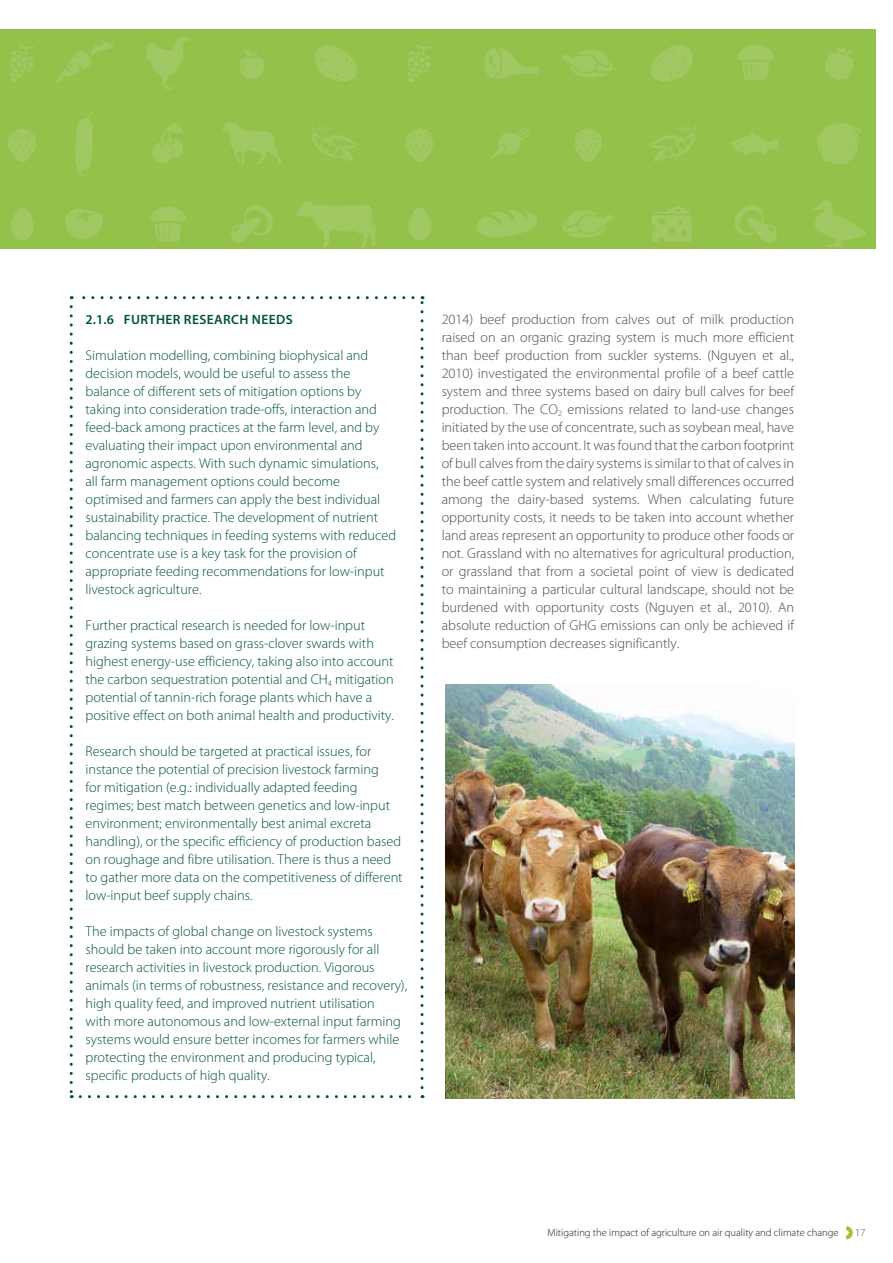
<style>
.page{position:relative;width:893px;height:1263px;background:#fff}
.page>*{position:absolute;margin:0;border:0;box-sizing:border-box;transform-origin:0 0}
.t1{font:300 14.25px/18px "Myriad Pro";color:#00562f}
.t2{font:300 14.25px/18px "Myriad Pro";color:#4a4a49;text-align:justify}
.t3{font:600 13.5px "Myriad Pro";letter-spacing:.03em;color:#00562f}
.t4{font:300 10.5px "Myriad Pro";color:#1d1d1b}
.t5{font:300 10.5px "Myriad Pro";color:#4a4a49}
</style>
<div class="page">
<svg style="left:846px;top:1226px;width:7px;height:14px"></svg>
<img style="left:50px;top:30px;width:826px;height:218px">
<img style="left:0;top:30px;width:50px;height:218px">
<svg style="left:70px;top:307px;width:3px;height:791px"></svg>
<svg style="left:80px;top:1095px;width:343px;height:3px"></svg>
<svg style="left:421px;top:296px;width:3px;height:792px"></svg>
<svg style="left:71px;top:296px;width:342px;height:3px"></svg>
<img style="left:445px;top:684px;width:349px;height:414px">
<p class="t3" style="left:85px;top:311px;width:209px">2.1.6 FURTHER RESEARCH NEEDS</p>
<p class="t1" style="left:85px;top:346px;width:312px">Simulation modelling, combining biophysical and decision models, would be useful to assess the balance of different sets of mitigation options by taking into consideration trade-offs, interaction and feed-back among practices at the farm level, and by evaluating their impact upon environmental and agronomic aspects. With such dynamic simulations,<br>all farm management options could become optimised and farmers can apply the best individual sustainability practice. The development of nutrient balancing techniques in feeding systems with reduced concentrate use is a key task for the provision of appropriate feeding recommendations for low-input livestock agriculture.</p>
<p class="t1" style="left:85px;top:616px;width:310px">Further practical research is needed for low-input grazing systems based on grass-clover swards with highest energy-use efficiency, taking also into account the carbon sequestration potential and CH<sub>4</sub> mitigation potential of tannin-rich forage plants which have a positive effect on both animal health and productivity.</p>
<p class="t1" style="left:85px;top:742px;width:319px">Research should be targeted at practical issues, for instance the potential of precision livestock farming<br>for mitigation (e.g.: individually adapted feeding regimes; best match between genetics and low-input environment; environmentally best animal excreta handling), or the specific efficiency of production based on roughage and fibre utilisation. There is thus a need to gather more data on the competitiveness of different low-input beef supply chains.</p>
<p class="t1" style="left:85px;top:922px;width:323px">The impacts of global change on livestock systems should be taken into account more rigorously for all research activities in livestock production. Vigorous animals (in terms of robustness, resistance and recovery), high quality feed, and improved nutrient utilisation<br>with more autonomous and low-external input farming systems would ensure better incomes for farmers while protecting the environment and producing typical, specific products of high quality.</p>
<p class="t2" style="left:442px;top:310px;width:354px">2014) beef production from calves out of milk production raised on an organic grazing system is much more efficient than beef production from suckler systems. (Nguyen et al., 2010) investigated the environmental profile of a beef cattle system and three systems based on dairy bull calves for beef production. The CO<sub>2</sub> emissions related to land-use changes initiated by the use of concentrate, such as soybean meal, have been taken into account. It was found that the carbon footprint of bull calves from the dairy systems is similar to that of calves in the beef cattle system and relatively small differences occurred among the dairy-based systems. When calculating future opportunity costs, it needs to be taken into account whether land areas represent an opportunity to produce other foods or not. Grassland with no alternatives for agricultural production, or grassland that from a societal point of view is dedicated to maintaining a particular cultural landscape, should not be burdened with opportunity costs (Nguyen et al., 2010). An absolute reduction of GHG emissions can only be achieved if beef consumption decreases significantly.</p>
<p class="t4" style="left:548px;top:1227px;width:292px">Mitigating the impact of agriculture on air quality and climate change</p>
<p class="t5" style="left:855px;top:1227px;width:12px">17</p>
</div>
